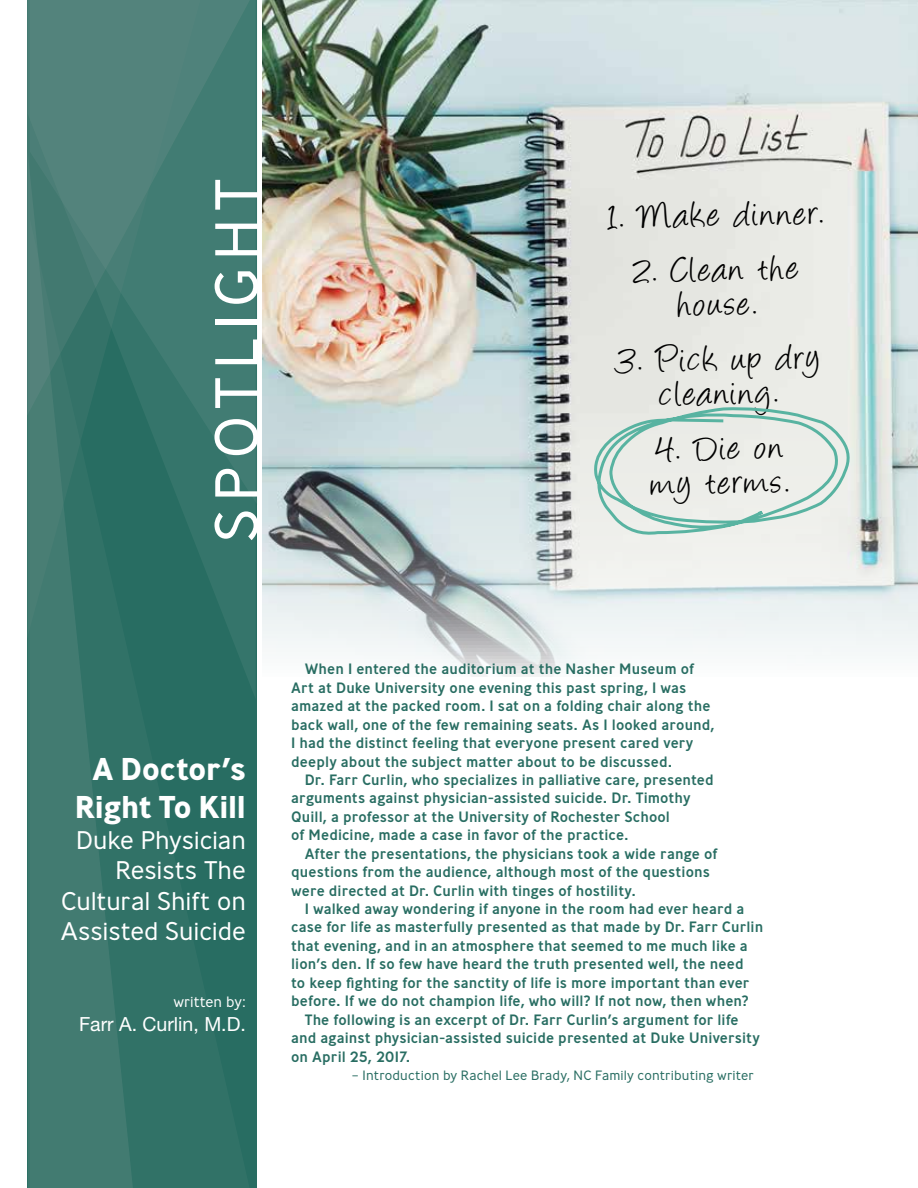
<style>
.page{position:relative;width:918px;height:1188px;background:#fff}
.page>*{position:absolute;margin:0;border:0;box-sizing:border-box;transform-origin:0 0}
.t1{font:300 60.9px "Ministry";letter-spacing:.125em;color:#fff}
.t2{font:40.5px/34.5px "Angelina";color:#000;text-align:center}
.t3{font:700 31.5px/37.8px "Ministry";letter-spacing:-.005em;color:#fff;text-align:center}
.t4{font:300 25.5px/30.6px "Ministry";letter-spacing:-.005em;color:#fff;text-align:right}
.t5{font:19.5px "Helvetica Neue LT";color:#fff}
.t6{font:500 15px/18.5px "Ministry";letter-spacing:.005em;color:#286d62}
.t7{font:300 15px "Ministry";color:#fff}
.t8{font:300 13.5px "Ministry";letter-spacing:.01em;color:#286d62}
</style>
<div class="page">
<img style="left:262px;top:0;width:656px;height:676px">
<svg style="left:592px;top:406px;width:258px;height:129px;background:#d9e5df"></svg>
<svg style="left:204px;top:0;width:53px;height:506px;background:#427c73"></svg>
<svg style="left:30px;top:219px;width:223px;height:969px;background:#357469"></svg>
<svg style="left:27px;top:0;width:177px;height:639px;background:#407970"></svg>
<h1 class="t1" style="left:199px;top:542px;width:365px;rotate:-90deg">spotlight</h1>
<h2 class="t2" style="left:608px;top:203px;width:217px;rotate:-1deg">1. Make dinner.</h2>
<h2 class="t2" style="left:635px;top:258px;width:166px;rotate:-1deg">2. Clean the house.</h2>
<h2 class="t2" style="left:617px;top:347px;width:204px;rotate:-1deg">3. Pick up dry cleaning.</h2>
<h2 class="t2" style="left:651px;top:436px;width:139px;text-align:left;rotate:-1deg">4. Die on my terms.</h2>
<h3 class="t3" style="left:75px;top:750px;width:173px">A Doctor’s<br>Right To Kill</h3>
<h3 class="t4" style="left:61px;top:824px;width:187px">Duke Physician<br>Resists The<br>Cultural Shift on<br>Assisted Suicide</h3>
<p class="t7" style="left:173px;top:992px;width:74px">written by:</p>
<h3 class="t5" style="left:79px;top:1012px;width:168px">Farr A. Curlin, M.D.</h3>
<p class="t6" style="left:291px;top:660px;width:425px;text-indent:14px">When I entered the auditorium at the Nasher Museum of Art at Duke University one evening this past spring, I was amazed at the packed room. I sat on a folding chair along the back wall, one of the few remaining seats. As I looked around, I had the distinct feeling that everyone present cared very deeply about the subject matter about to be discussed.</p>
<p class="t6" style="left:291px;top:770px;width:424px;text-indent:14px">Dr. Farr Curlin, who specializes in palliative care, presented arguments against physician-assisted suicide. Dr. Timothy Quill, a professor at the University of Rochester School<br>of Medicine, made a case in favor of the practice.</p>
<p class="t6" style="left:291px;top:844px;width:428px;text-indent:14px">After the presentations, the physicians took a wide range of questions from the audience, although most of the questions were directed at Dr. Curlin with tinges of hostility.</p>
<p class="t6" style="left:305px;top:899px;width:441px">I walked away wondering if anyone in the room had ever heard a</p>
<p class="t6" style="left:291px;top:918px;width:474px">case for life as masterfully presented as that made by Dr. Farr Curlin</p>
<p class="t6" style="left:291px;top:936px;width:458px">that evening, and in an atmosphere that seemed to me much like a</p>
<p class="t6" style="left:291px;top:955px;width:454px">lion’s den. If so few have heard the truth presented well, the need</p>
<p class="t6" style="left:291px;top:973px;width:460px">to keep fighting for the sanctity of life is more important than ever</p>
<p class="t6" style="left:291px;top:991px;width:459px">before. If we do not champion life, who will? If not now, then when?</p>
<p class="t6" style="left:305px;top:1010px;width:436px">The following is an excerpt of Dr. Farr Curlin’s argument for life</p>
<p class="t6" style="left:291px;top:1028px;width:470px">and against physician-assisted suicide presented at Duke University</p>
<p class="t6" style="left:291px;top:1047px;width:121px">on April 25, 2017.</p>
<p class="t8" style="left:352px;top:1067px;width:404px">– Introduction by Rachel Lee Brady, NC Family contributing writer</p>
</div>
